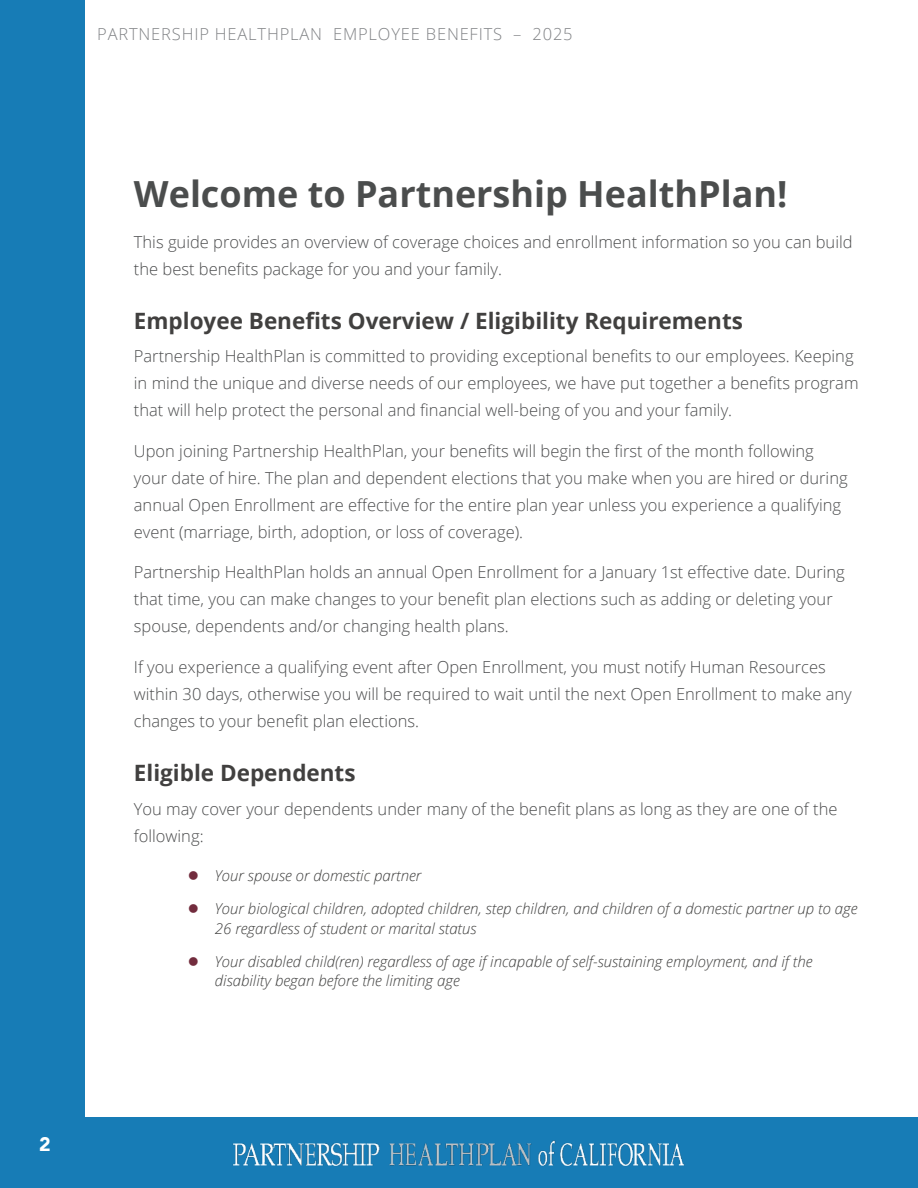
<style>
.page{position:relative;width:918px;height:1188px;background:#fff}
.page>*{position:absolute;margin:0;border:0;box-sizing:border-box;transform-origin:0 0}
.t1{font:700 36px "Open Sans";color:#4b4d4d}
.t2{font:700 22.5px "Open Sans";color:#41403f}
.t3{font:900 19.5px "Avenir";color:#fff}
.t4{font:300 16.5px/27px "Open Sans";color:#4b4c4d}
.t5{font:300 16.5px "Open Sans";letter-spacing:.05em;color:#808285}
.t6{font:italic 300 15px/19.5px "Open Sans";color:#3f3f3e}
.s1{color:#722c3d}
</style>
<div class="page">
<div style="left:0;top:1117px;width:918px;height:71px;background:#177cb6"></div>
<img style="left:232px;top:1140px;width:453px;height:26px">
<div style="left:0;top:0;width:85px;height:1124px;background:#177cb6"></div>
<p class="t5" style="left:97px;top:22px;width:477px">PARTNERSHIP HEALTHPLAN EMPLOYEE BENEFITS – 2025</p>
<p class="t1" style="left:134px;top:169px;width:655px">Welcome to Partnership HealthPlan!</p>
<p class="t4" style="left:134px;top:228px;width:720px">This guide provides an overview of coverage choices and enrollment information so you can build the best benefits package for you and your family.</p>
<p class="t2" style="left:134px;top:305px;width:611px">Employee Benefits Overview / Eligibility Requirements</p>
<p class="t4" style="left:134px;top:342px;width:726px">Partnership HealthPlan is committed to providing exceptional benefits to our employees. Keeping in mind the unique and diverse needs of our employees, we have put together a benefits program that will help protect the personal and financial well-being of you and your family.</p>
<p class="t4" style="left:134px;top:437px;width:715px">Upon joining Partnership HealthPlan, your benefits will begin the first of the month following your date of hire. The plan and dependent elections that you make when you are hired or during annual Open Enrollment are effective for the entire plan year unless you experience a qualifying event (marriage, birth, adoption, or loss of coverage).</p>
<p class="t4" style="left:134px;top:558px;width:713px">Partnership HealthPlan holds an annual Open Enrollment for a January 1st effective date. During that time, you can make changes to your benefit plan elections such as adding or deleting your spouse, dependents and/or changing health plans.</p>
<p class="t4" style="left:134px;top:653px;width:719px">If you experience a qualifying event after Open Enrollment, you must notify Human Resources within 30 days, otherwise you will be required to wait until the next Open Enrollment to make any changes to your benefit plan elections.</p>
<p class="t2" style="left:134px;top:757px;width:223px">Eligible Dependents</p>
<p class="t4" style="left:134px;top:795px;width:705px">You may cover your dependents under many of the benefit plans as long as they are one of the following:</p>
<p class="t6" style="left:188px;top:866px;width:235px"><span class="s1">●</span> Your spouse or domestic partner</p>
<p class="t6" style="left:215px;top:899px;width:644px;text-indent:-27px"><span class="s1">●</span> Your biological children, adopted children, step children, and children of a domestic partner up to age<br>26 regardless of student or marital status</p>
<p class="t6" style="left:215px;top:951px;width:599px;text-indent:-27px"><span class="s1">●</span> Your disabled child(ren) regardless of age if incapable of self-sustaining employment, and if the disability began before the limiting age</p>
<p class="t3" style="left:39px;top:1127px;width:13px">2</p>
</div>
